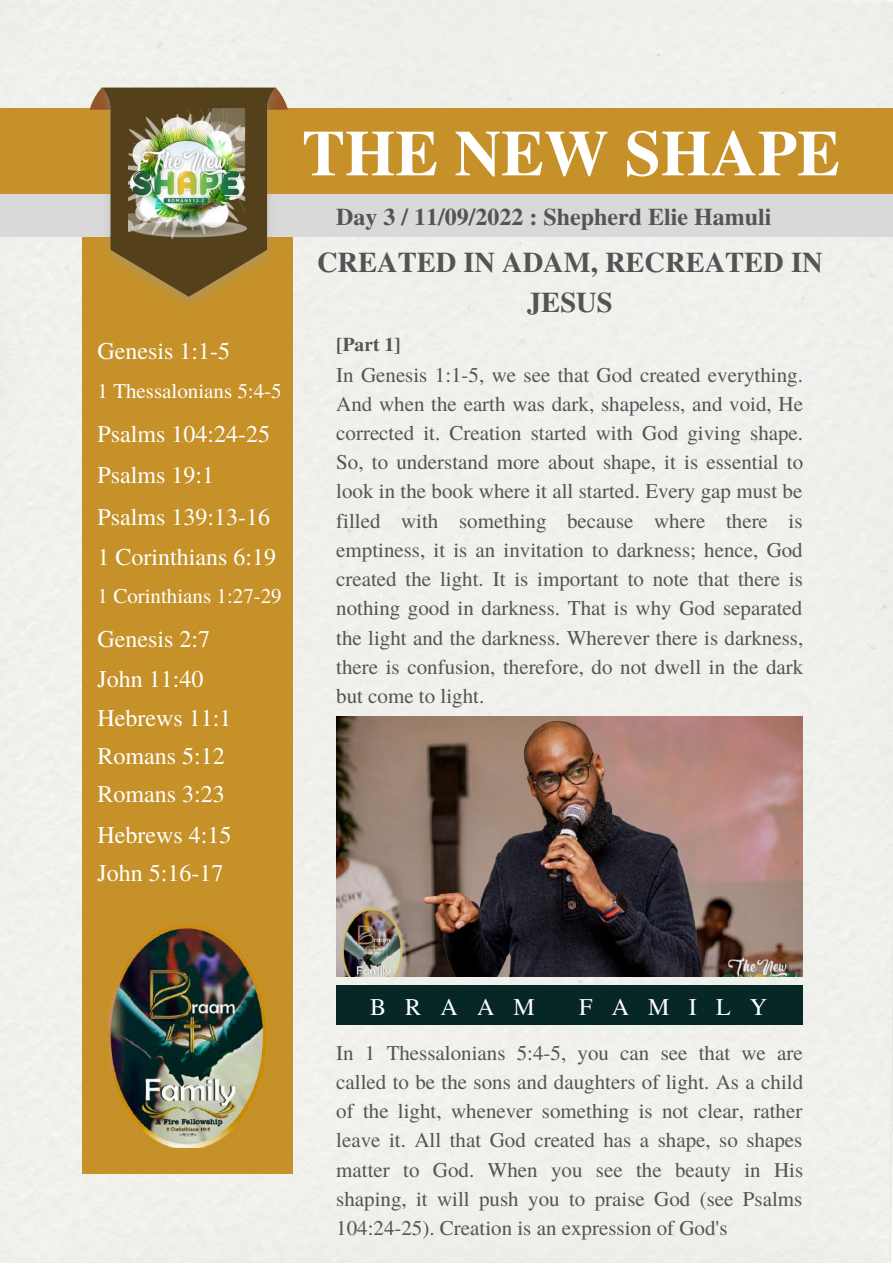
<style>
.page{position:relative;width:893px;height:1264px;background:#fff}
.page>*{position:absolute;margin:0;border:0;box-sizing:border-box;transform-origin:0 0}
.t1{font:700 64.5px "Te X Gyre Termes";color:#fff}
.t2{font:700 28.5px/39.8px "Te X Gyre Termes";color:#545454;text-align:center}
.t3{font:24px/38.7px "Te X Gyre Termes";color:#fff}
.t4{font:700 24px "Te X Gyre Termes";color:#545454}
.t5{font:21px/29.2px "Te X Gyre Termes";color:#545454;text-align:justify}
.t6{font:21px "Te X Gyre Termes";color:#fff}
.t7{font:700 19.5px "Te X Gyre Termes";color:#545454}
</style>
<div class="page">
<div style="left:0;top:0;width:892px;height:1262px;background:#eff1ec"></div>
<img style="left:336px;top:716px;width:466px;height:260px">
<div style="left:0;top:108px;width:892px;height:86px;background:#c69129"></div>
<div style="left:82px;top:232px;width:210px;height:941px;background:#c69129"></div>
<div style="left:0;top:194px;width:892px;height:42px;background:#d9d9d9"></div>
<img style="left:78px;top:70px;width:221px;height:256px">
<svg style="left:90px;top:88px;width:198px;height:209px"></svg>
<img style="left:107px;top:924px;width:160px;height:222px">
<div style="left:336px;top:985px;width:466px;height:39px;background:#062725"></div>
<img style="left:128px;top:108px;width:118px;height:131px">
<p class="t3" style="left:98px;top:330px;width:134px">Genesis 1:1-5</p>
<p class="t6" style="left:98px;top:375px;width:186px">1 Thessalonians 5:4-5</p>
<p class="t3" style="left:98px;top:413px;width:174px">Psalms 104:24-25</p>
<p class="t3" style="left:98px;top:453px;width:180px;line-height:40.7px">Psalms 19:1<br>Psalms 139:13-16<br>1 Corinthians 6:19</p>
<p class="t6" style="left:98px;top:580px;width:186px">1 Corinthians 1:27-29</p>
<p class="t3" style="left:98px;top:618px;width:135px">Genesis 2:7<br>John 11:40<br>Hebrews 11:1<br>Romans 5:12<br>Romans 3:23</p>
<p class="t3" style="left:98px;top:815px;width:135px;line-height:38px">Hebrews 4:15<br>John 5:16-17</p>
<h1 class="t1" style="left:302px;top:103px;width:539px">THE NEW SHAPE</h1>
<p class="t4" style="left:336px;top:198px;width:436px">Day 3 / 11/09/2022 : Shepherd Elie Hamuli</p>
<h2 class="t2" style="left:317px;top:241px;width:507px">CREATED IN ADAM, RECREATED IN<br>JESUS</h2>
<p class="t7" style="left:336px;top:329px;width:66px">[Part 1]</p>
<p class="t5" style="left:336px;top:359px;width:468px">In Genesis 1:1-5, we see that God created everything.<br>And when the earth was dark, shapeless, and void, He corrected it. Creation started with God giving shape.<br>So, to understand more about shape, it is essential to look in the book where it all started. Every gap must be filled with something because where there is emptiness, it is an invitation to darkness; hence, God created the light. It is important to note that there is nothing good in darkness. That is why God separated the light and the darkness. Wherever there is darkness, there is confusion, therefore, do not dwell in the dark but come to light.</p>
<p class="t3" style="left:370px;top:986px;width:166px">BRAAM</p>
<p class="t3" style="left:579px;top:986px;width:189px">FAMILY</p>
<p class="t5" style="left:336px;top:1036px;width:468px">In 1 Thessalonians 5:4-5, you can see that we are called to be the sons and daughters of light. As a child of the light, whenever something is not clear, rather leave it. All that God created has a shape, so shapes matter to God. When you see the beauty in His shaping, it will push you to praise God (see Psalms 104:24-25). Creation is an expression of God's</p>
</div>
